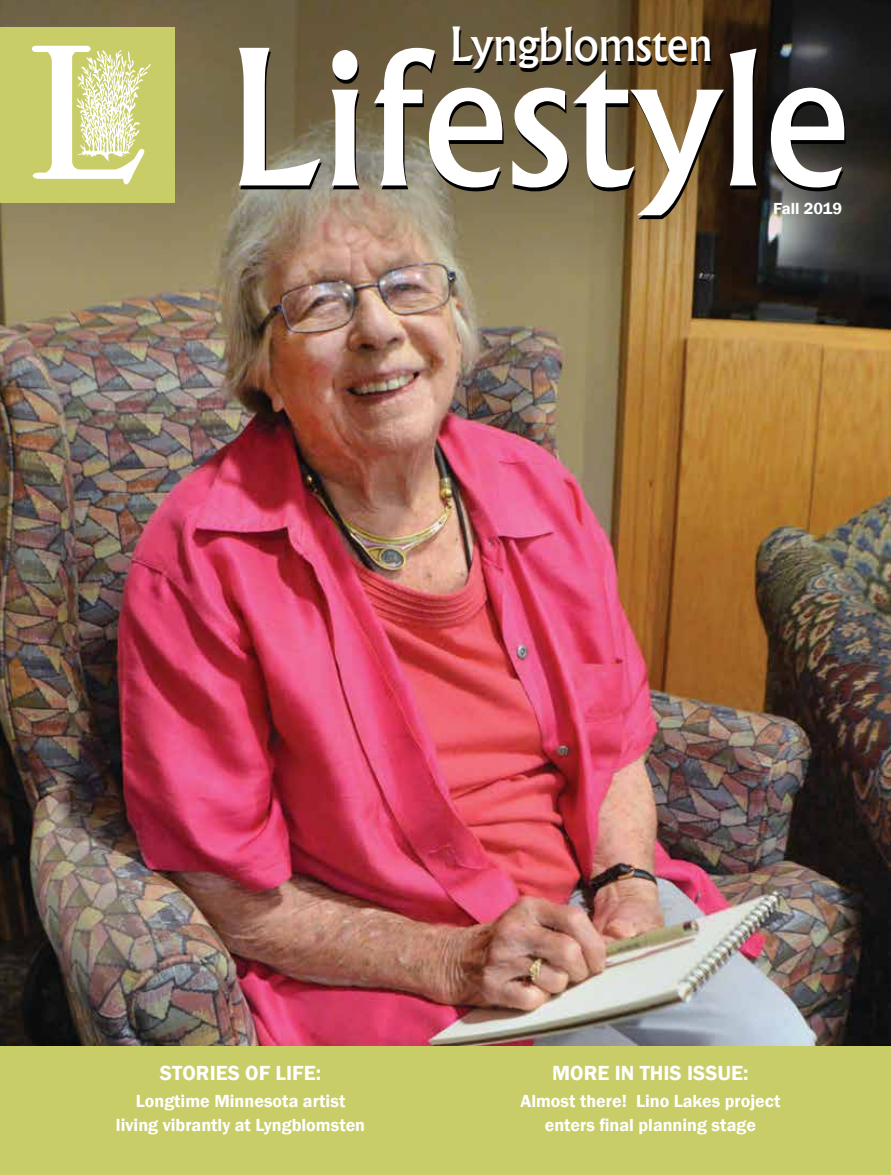
<style>
.page{position:relative;width:891px;height:1175px;background:#fff}
.page>*{position:absolute;margin:0;border:0;box-sizing:border-box;transform-origin:0 0}
.t1{font:500 180px "Albertus";color:#fff}
.t2{font:500 45px "Albertus";color:#fff}
.t3{font:600 21px "Franklin Gothic";color:#fff}
.t4{font:600 18px/24px "Franklin Gothic";color:#fff;text-align:center}
.t5{font:600 16.5px "Franklin Gothic";color:#fff}
</style>
<div class="page">
<img style="left:0;top:287px;width:891px;height:759px">
<div style="left:0;top:1046px;width:891px;height:128px;background:#c8cd68"></div>
<img style="left:0;top:0;width:891px;height:287px">
<div style="left:0;top:27px;width:175px;height:175px;background:#c8cd68"></div>
<svg style="left:32px;top:46px;width:119px;height:139px"></svg>
<h2 class="t2" style="left:449px;top:17px;width:265px">Lyngblomsten</h2>
<h1 class="t1" style="left:227px;top:8px;width:626px">Lifestyle</h1>
<p class="t5" style="left:773px;top:199px;width:70px">Fall 2019</p>
<p class="t3" style="left:160px;top:1060px;width:163px">STORIES OF LIFE:</p>
<p class="t4" style="left:116px;top:1089px;width:251px">Longtime Minnesota artist living vibrantly at Lyngblomsten</p>
<p class="t3" style="left:552px;top:1060px;width:198px">MORE IN THIS ISSUE:</p>
<p class="t4" style="left:520px;top:1089px;width:262px">Almost there! Lino Lakes project enters final planning stage</p>
</div>
